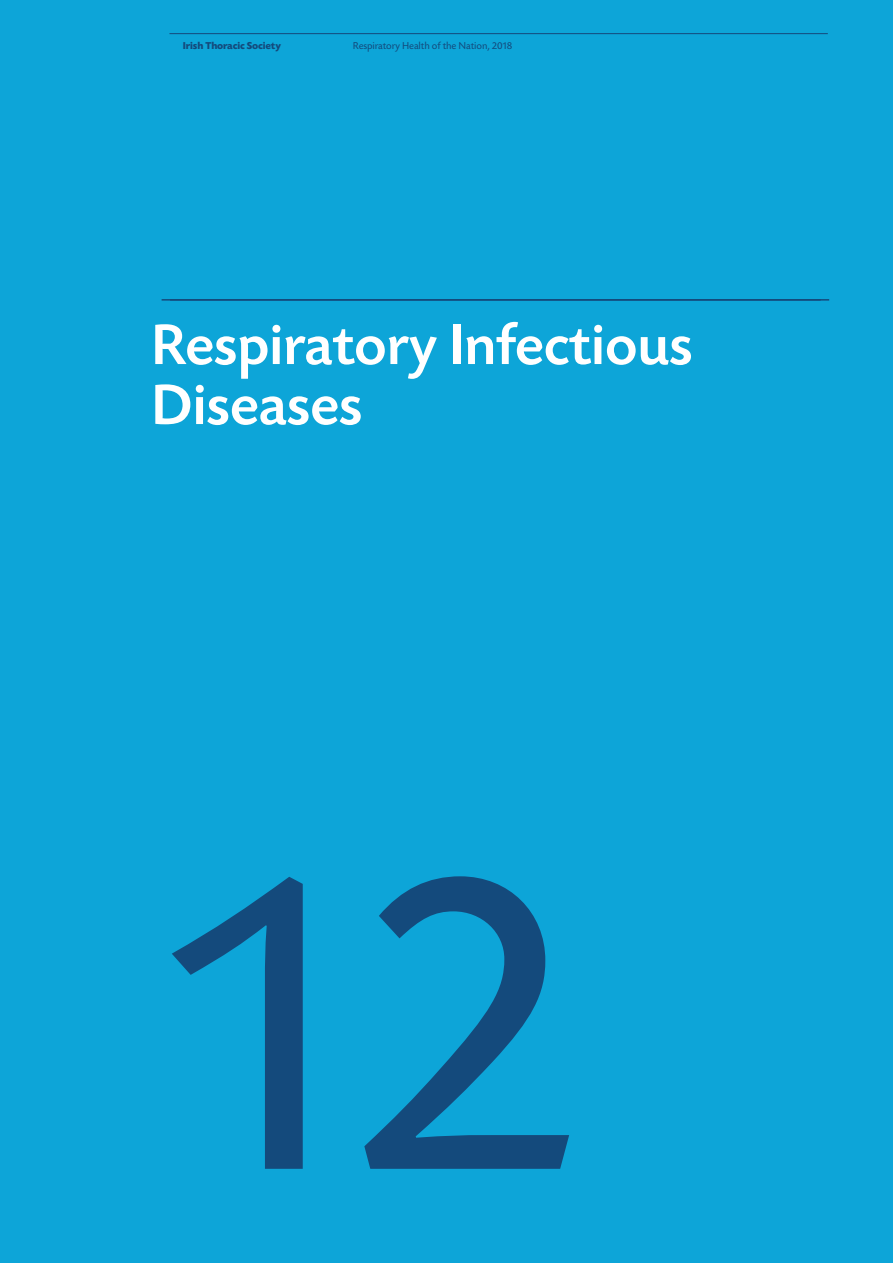
<style>
.page{position:relative;width:893px;height:1263px;background:#0da5d8}
.page>*{position:absolute;margin:0;border:0;box-sizing:border-box;transform-origin:0 0}
.Section_Number_Navy{font:450px "Today SB";color:#144a7c}
.Section_description{font:500 60px/60px "Today SB";letter-spacing:-.01em;color:#fff}
.t1{font:10.5px "Today SB";letter-spacing:-.01em;color:#144a7c}
.t2{font:700 10.5px "Today SB";letter-spacing:-.01em;color:#144a7c}
</style>
<div class="page">
<hr style="left:170px;top:299px;width:659px;height:2px;background:#144a7c">
<hr style="left:169px;top:33px;width:659px;height:1px;background:#144a7c">
<hr style="left:162px;top:299px;width:659px;height:2px;background:#144a7c">
<p class="t2" style="left:183px;top:40px;width:100px">Irish Thoracic Society</p>
<p class="t1" style="left:353px;top:40px;width:161px">Respiratory Health of the Nation, 2018</p>
<p class="Section_description" style="left:151px;top:317px;width:543px">Respiratory Infectious<br>Diseases</p>
<p class="Section_Number_Navy" style="left:147px;top:785px;width:438px">12</p>
</div>
